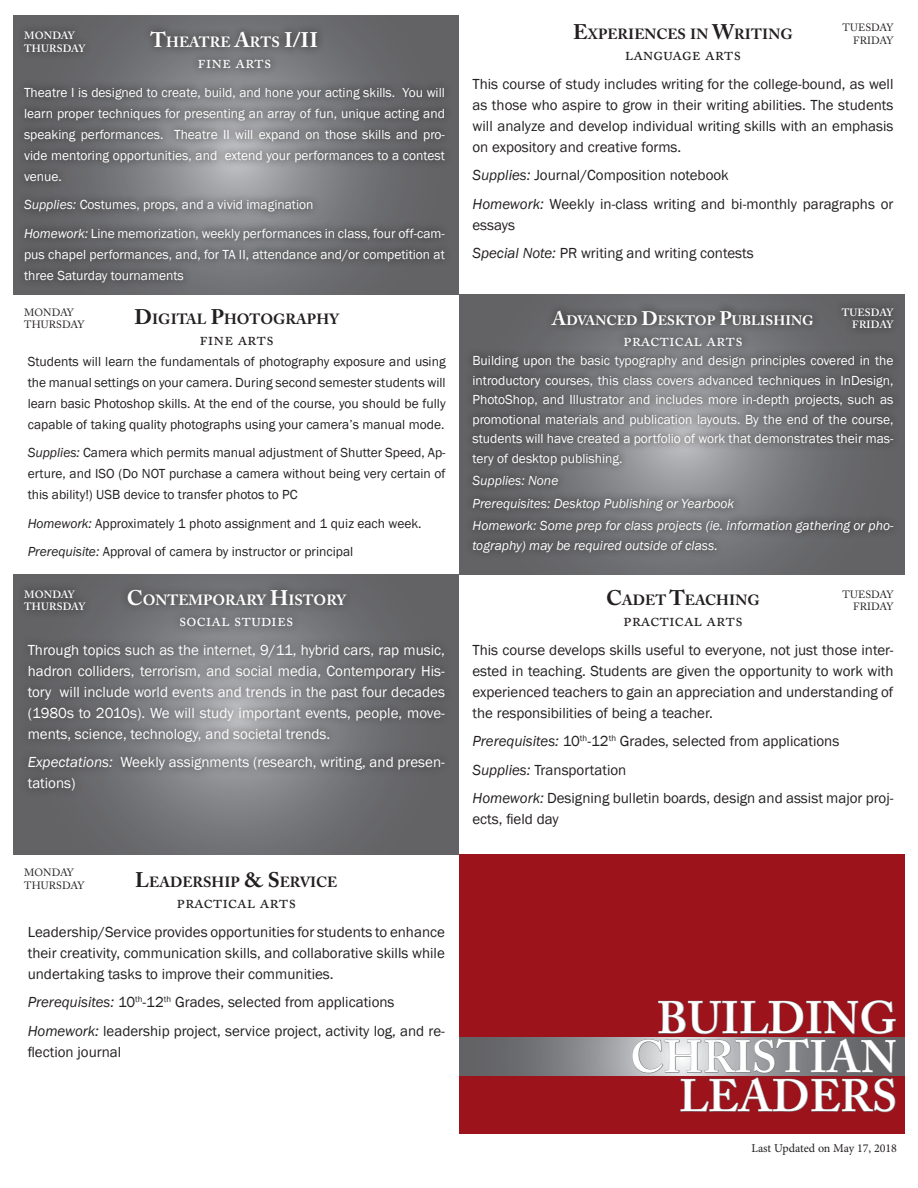
<style>
.page{position:relative;width:918px;height:1188px;background:#fff}
.page>*{position:absolute;margin:0;border:0;box-sizing:border-box;transform-origin:0 0}
.t1{font:600 45px "Adobe Caslon Pro";color:#fff}
.t2{font:18px "Adobe Caslon Pro";letter-spacing:-.005em;color:#231f20}
.t3{font:18px "Adobe Caslon Pro";color:#fff}
.t4{font:15px/21px "Franklin Gothic";color:#231f20;text-align:justify}
.t5{font:15px/21px "Franklin Gothic";color:#fff;text-align:justify}
.t6{font:700 14.7px "Adobe Caslon Pro";color:#231f20}
.t7{font:700 14.7px "Adobe Caslon Pro";color:#fff}
.t8{font:700 13.65px "Adobe Caslon Pro";color:#fff}
.t9{font:13.5px/21px "Franklin Gothic";color:#fff;text-align:justify}
.t10{font:13.5px/21px "Franklin Gothic";color:#231f20;text-align:justify}
.t11{font:italic 13.5px/19.5px "Franklin Gothic";color:#fff}
.t12{font:12px "Minion Pro";color:#231f20}
.t13{font:10.5px "Adobe Caslon Pro";letter-spacing:.015em;color:#231f20}
.t14{font:600 10.5px "Adobe Caslon Pro";letter-spacing:.015em;color:#fff}
.s1{font-size:21px}
.s2{font-style:italic}
.s3{font-size:19.5px}
</style>
<div class="page">
<div style="left:14px;top:15px;width:445px;height:280px;background:#646467"></div>
<div style="left:459px;top:295px;width:446px;height:280px;background:#666669"></div>
<svg style="left:14px;top:575px;width:445px;height:279px;background:#6b6b6e"></svg>
<div style="left:16px;top:23px;width:437px;height:267px;background:#231f20;opacity:.97"></div>
<div style="left:464px;top:302px;width:438px;height:258px;background:#231f20;opacity:.97"></div>
<div style="left:833px;top:299px;width:68px;height:38px;background:#5d5c5f"></div>
<div style="left:16px;top:23px;width:77px;height:38px;background:#5c5c5f"></div>
<div style="left:459px;top:854px;width:446px;height:280px;background:#9c131c"></div>
<div style="left:19px;top:581px;width:435px;height:218px;background:#231f20;opacity:.75"></div>
<div style="left:16px;top:581px;width:77px;height:38px;background:#5c5c5e"></div>
<svg style="left:459px;top:1037px;width:446px;height:39px;background:#7c7d80"></svg>
<svg style="left:632px;top:1000px;width:264px;height:113px"></svg>
<p class="t7" style="left:151px;top:33px;width:159px"><span class="s1">T</span>HEATRE <span class="s1">A</span>RTS <span class="s1">I/II</span></p>
<p class="t3" style="left:197px;top:51px;width:76px">fine arts</p>
<p class="t9" style="left:24px;top:82px;width:422px">Theatre I is designed to create, build, and hone your acting skills. You will learn proper techniques for presenting an array of fun, unique acting and speaking performances. Theatre II will expand on those skills and pro&shy;vide mentoring opportunities, and extend your performances to a contest venue.</p>
<p class="t9" style="left:24px;top:194px;width:291px"><span class="s2">Supplies:</span> Costumes, props, and a vivid imagination</p>
<p class="t9" style="left:24px;top:223px;width:422px"><span class="s2">Homework:</span> Line memorization, weekly performances in class, four off-cam&shy;pus chapel performances, and, for TA II, attendance and/or competition at three Saturday tournaments</p>
<p class="t14" style="left:24px;top:30px;width:52px">MONDAY</p>
<p class="t14" style="left:24px;top:42px;width:63px">THURSDAY</p>
<p class="t13" style="left:24px;top:306px;width:51px">MONDAY</p>
<p class="t13" style="left:24px;top:319px;width:62px">THURSDAY</p>
<p class="t6" style="left:135px;top:310px;width:206px"><span class="s1">D</span>IGITAL <span class="s1">P</span>HOTOGRAPHY</p>
<p class="t2" style="left:200px;top:328px;width:76px">fine arts</p>
<p class="t10" style="left:28px;top:351px;width:419px">Students will learn the fundamentals of photography exposure and using the manual settings on your camera. During second semester students will learn basic Photoshop skills. At the end of the course, you should be fully capable of taking quality photographs using your camera’s manual mode.</p>
<p class="t10" style="left:28px;top:442px;width:419px"><span class="s2">Supplies:</span> Camera which permits manual adjustment of Shutter Speed, Ap&shy;erture, and ISO (Do NOT purchase a camera without being very certain of this ability!) USB device to transfer photos to PC</p>
<p class="t10" style="left:28px;top:513px;width:395px"><span class="s2">Homework:</span> Approximately 1 photo assignment and 1 quiz each week.</p>
<p class="t10" style="left:28px;top:541px;width:327px"><span class="s2">Prerequisite:</span> Approval of camera by instructor or principal</p>
<p class="t14" style="left:24px;top:588px;width:52px">MONDAY</p>
<p class="t14" style="left:24px;top:600px;width:63px">THURSDAY</p>
<p class="t7" style="left:127px;top:592px;width:220px"><span class="s1">C</span>ONTEMPORARY <span class="s1">H</span>ISTORY</p>
<p class="t3" style="left:179px;top:610px;width:116px">social studies</p>
<p class="t5" style="left:28px;top:640px;width:419px">Through topics such as the internet, 9/11, hybrid cars, rap music, hadron colliders, terrorism, and social media, Contemporary His&shy;tory will include world events and trends in the past four decades (1980s to 2010s). We will study important events, people, move&shy;ments, science, technology, and societal trends.</p>
<p class="t5" style="left:28px;top:752px;width:419px"><span class="s2">Expectations:</span> Weekly assignments (research, writing, and presen&shy;tations)</p>
<p class="t13" style="left:24px;top:866px;width:51px">MONDAY</p>
<p class="t13" style="left:24px;top:879px;width:62px">THURSDAY</p>
<p class="t6" style="left:135px;top:873px;width:204px"><span class="s1">L</span>EADERSHIP <span class="s1">&amp; S</span>ERVICE</p>
<p class="t2" style="left:177px;top:891px;width:121px">practical arts</p>
<p class="t4" style="left:28px;top:921px;width:419px">Leadership/Service provides opportunities for students to enhance their creativity, communication skills, and collaborative skills while undertaking tasks to improve their communities.</p>
<p class="t4" style="left:28px;top:992px;width:368px"><span class="s2">Prerequisites:</span> 10<sup>th</sup>-12<sup>th</sup> Grades, selected from applications</p>
<p class="t4" style="left:28px;top:1020px;width:419px"><span class="s2">Homework:</span> leadership project, service project, activity log, and re&shy;flection journal</p>
<p class="t13" style="left:843px;top:22px;width:52px">TUESDAY</p>
<p class="t13" style="left:853px;top:34px;width:42px">FRIDAY</p>
<p class="t6" style="left:573px;top:26px;width:221px"><span class="s1">E</span>XPERIENCES IN <span class="s1">W</span>RITING</p>
<p class="t2" style="left:625px;top:43px;width:118px">language arts</p>
<p class="t4" style="left:472px;top:74px;width:423px">This course of study includes writing for the college-bound, as well as those who aspire to grow in their writing abilities. The students will analyze and develop individual writing skills with an emphasis on expository and creative forms.</p>
<p class="t4" style="left:472px;top:165px;width:258px"><span class="s2">Supplies:</span> Journal/Composition notebook</p>
<p class="t4" style="left:472px;top:194px;width:423px"><span class="s2">Homework:</span> Weekly in-class writing and bi-monthly paragraphs or essays</p>
<p class="t4" style="left:472px;top:243px;width:283px"><span class="s2">Special Note:</span> PR writing and writing contests</p>
<p class="t14" style="left:842px;top:306px;width:53px">TUESDAY</p>
<p class="t14" style="left:852px;top:319px;width:43px">FRIDAY</p>
<p class="t8" style="left:552px;top:312px;width:263px"><span class="s3">A</span>DVANCED <span class="s3">D</span>ESKTOP <span class="s3">P</span>UBLISHING</p>
<p class="t3" style="left:623px;top:329px;width:121px">practical arts</p>
<p class="t9" style="left:472px;top:351px;width:423px;line-height:19.5px">Building upon the basic typography and design principles covered in the introductory courses, this class covers advanced techniques in InDesign, PhotoShop, and Illustrator and includes more in-depth projects, such as promotional materials and publication layouts. By the end of the course, students will have created a portfolio of work that demonstrates their mas&shy;tery of desktop publishing.</p>
<p class="t11" style="left:472px;top:471px;width:87px">Supplies: None</p>
<p class="t11" style="left:472px;top:494px;width:263px">Prerequisites: Desktop Publishing or Yearbook</p>
<p class="t11" style="left:472px;top:516px;width:423px">Homework: Some prep for class projects (ie. information gathering or pho&shy;tography) may be required outside of class.</p>
<p class="t6" style="left:606px;top:592px;width:155px"><span class="s1">C</span>ADET <span class="s1">T</span>EACHING</p>
<p class="t2" style="left:623px;top:610px;width:121px">practical arts</p>
<p class="t4" style="left:472px;top:640px;width:423px">This course develops skills useful to everyone, not just those inter&shy;ested in teaching. Students are given the opportunity to work with experienced teachers to gain an appreciation and understanding of the responsibilities of being a teacher.</p>
<p class="t4" style="left:472px;top:731px;width:368px"><span class="s2">Prerequisites:</span> 10<sup>th</sup>-12<sup>th</sup> Grades, selected from applications</p>
<p class="t4" style="left:472px;top:760px;width:155px"><span class="s2">Supplies:</span> Transportation</p>
<p class="t4" style="left:472px;top:788px;width:423px"><span class="s2">Homework:</span> Designing bulletin boards, design and assist major proj&shy;ects, field day</p>
<p class="t13" style="left:843px;top:588px;width:52px">TUESDAY</p>
<p class="t13" style="left:853px;top:600px;width:42px">FRIDAY</p>
<p class="t1" style="left:657px;top:991px;width:241px">BUILDING</p>
<p class="t1" style="left:630px;top:1030px;width:268px">CHRISTIAN</p>
<p class="t1" style="left:679px;top:1069px;width:219px">LEADERS</p>
<p class="t12" style="left:751px;top:1141px;width:147px">Last Updated on May 17, 2018</p>
</div>
